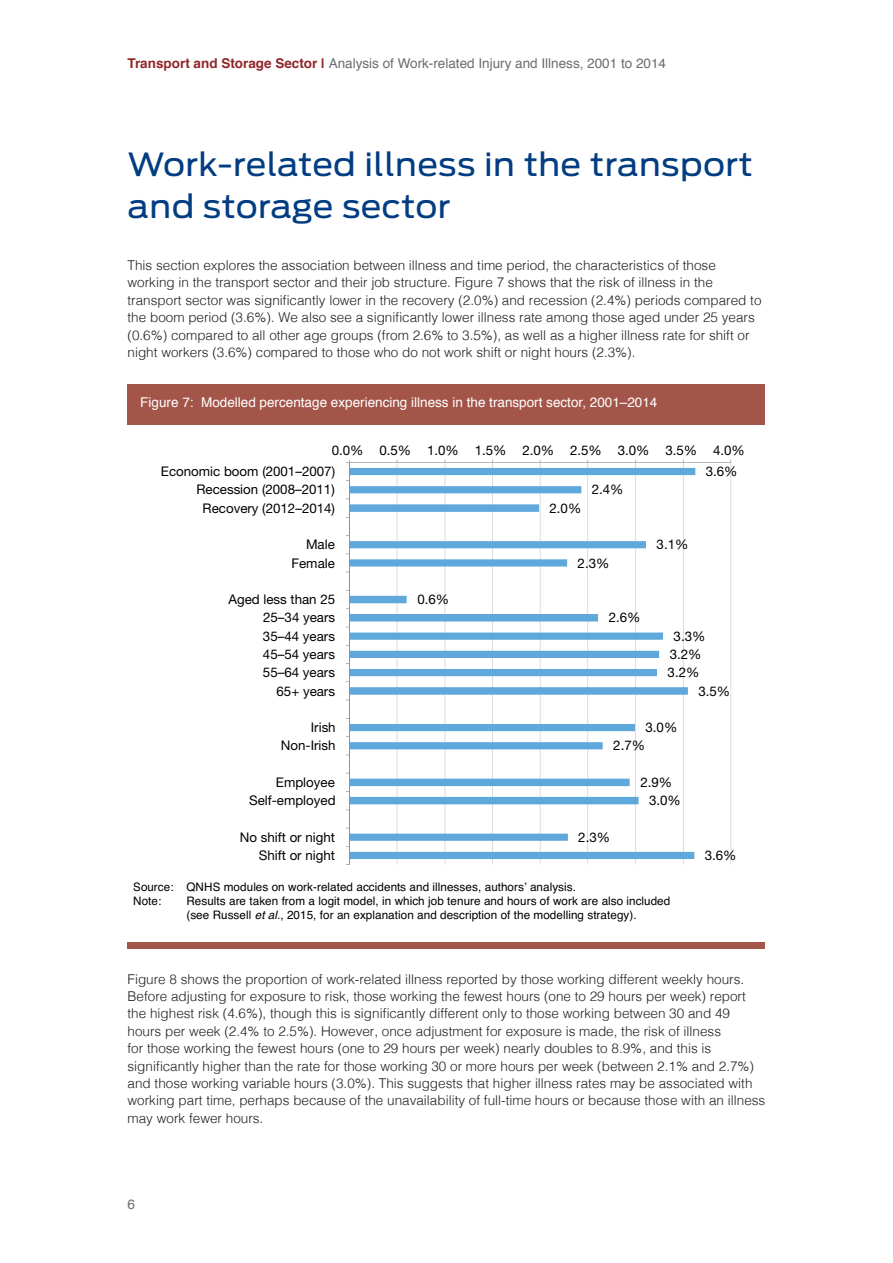
<style>
.page{position:relative;width:893px;height:1263px;background:#fff}
.page>*{position:absolute;margin:0;border:0;box-sizing:border-box;transform-origin:0 0}
.t1{font:31.8px/41.4px "Ford Antenna";letter-spacing:.01em;color:#023d82;scale:1.09 1}
.t2{font:300 13.5px/17.4px "Helvetica";color:#231f20}
.t3{font:13.5px "Helvetica";color:#6c6d70}
.t4{font:13.5px "Helvetica";color:#fff}
.t5{font:13.35px/18.3px "Helvetica Neue";color:#000001;text-align:right}
.t6{font:11.7px/14.2px "Helvetica";letter-spacing:.005em;color:#000001}
.s1{font-weight:700;color:#902729}
.s2{font-style:italic}
</style>
<div class="page">
<div style="left:128px;top:384px;width:637px;height:41px;background:#a4554a"></div>
<div style="left:128px;top:942px;width:637px;height:6px;background:#a4554a"></div>
<hr style="left:731px;top:462px;width:1px;height:402px;background:#c9cbca">
<hr style="left:730px;top:462px;width:1px;height:402px;background:#c9cbca">
<hr style="left:683px;top:462px;width:1px;height:402px;background:#c9cbca">
<hr style="left:635px;top:462px;width:1px;height:402px;background:#c9cbca">
<hr style="left:587px;top:462px;width:1px;height:402px;background:#c9cbca">
<hr style="left:540px;top:462px;width:1px;height:402px;background:#c9cbca">
<hr style="left:492px;top:462px;width:1px;height:402px;background:#c9cbca">
<hr style="left:445px;top:462px;width:1px;height:402px;background:#c9cbca">
<hr style="left:397px;top:462px;width:1px;height:402px;background:#c9cbca">
<svg style="left:350px;top:468px;width:345px;height:391px"></svg>
<hr style="left:349px;top:462px;width:382px;height:1px;background:#909293">
<hr style="left:349px;top:462px;width:1px;height:403px;background:#909293">
<p class="t3" style="left:128px;top:52px;width:540px"><span class="s1">Transport and Storage Sector |</span> Analysis of Work-related Injury and Illness, 2001 to 2014</p>
<h1 class="t1" style="left:128px;top:141px;width:575px">Work-related illness in the transport and storage sector</h1>
<p class="t2" style="left:128px;top:256px;width:635px">This section explores the association between illness and time period, the characteristics of those working in the transport sector and their job structure. Figure 7 shows that the risk of illness in the transport sector was significantly lower in the recovery (2.0%) and recession (2.4%) periods compared to the boom period (3.6%). We also see a significantly lower illness rate among those aged under 25 years (0.6%) compared to all other age groups (from 2.6% to 3.5%), as well as a higher illness rate for shift or night workers (3.6%) compared to those who do not work shift or night hours (2.3%).</p>
<p class="t4" style="left:140px;top:391px;width:519px">Figure 7: Modelled percentage experiencing illness in the transport sector, 2001–2014</p>
<p class="t5" style="left:161px;top:439px;width:585px;line-height:21.5px;text-align:left;text-indent:171px">0.0% 0.5% 1.0% 1.5% 2.0% 2.5% 3.0% 3.5% 4.0%<br>Economic boom (2001–2007)</p>
<p class="t5" style="left:196px;top:480px;width:140px;text-align:center">Recession (2008–2011)<br>Recovery (2012–2014)</p>
<p class="t5" style="left:291px;top:535px;width:45px">Male<br>Female</p>
<p class="t5" style="left:228px;top:590px;width:108px">Aged less than 25<br>25–34 years<br>35–44 years<br>45–54 years<br>55–64 years<br>65+ years</p>
<p class="t5" style="left:281px;top:718px;width:56px">Irish<br>Non-Irish</p>
<p class="t5" style="left:249px;top:773px;width:88px">Employee<br>Self-employed</p>
<p class="t5" style="left:240px;top:828px;width:97px">No shift or night<br>Shift or night</p>
<p class="t5" style="left:706px;top:462px;width:33px">3.6%</p>
<p class="t5" style="left:592px;top:480px;width:33px">2.4%</p>
<p class="t5" style="left:549px;top:499px;width:33px">2.0%</p>
<p class="t5" style="left:657px;top:535px;width:33px">3.1%</p>
<p class="t5" style="left:578px;top:553px;width:33px">2.3%</p>
<p class="t5" style="left:417px;top:590px;width:33px">0.6%</p>
<p class="t5" style="left:609px;top:608px;width:33px">2.6%</p>
<p class="t5" style="left:674px;top:627px;width:33px">3.3%</p>
<p class="t5" style="left:670px;top:645px;width:33px">3.2%</p>
<p class="t5" style="left:668px;top:663px;width:33px">3.2%</p>
<p class="t5" style="left:698px;top:681px;width:33px">3.5%</p>
<p class="t5" style="left:645px;top:718px;width:33px">3.0%</p>
<p class="t5" style="left:613px;top:736px;width:33px">2.7%</p>
<p class="t5" style="left:649px;top:773px;width:33px;text-align:left;text-indent:-9px">2.9%<br>3.0%</p>
<p class="t5" style="left:578px;top:828px;width:33px">2.3%</p>
<p class="t5" style="left:705px;top:846px;width:33px">3.6%</p>
<p class="t6" style="left:133px;top:880px;width:444px">Source: QNHS modules on work-related accidents and illnesses, authors’ analysis.<br>Note:</p>
<p class="t6" style="left:186px;top:894px;width:485px;line-height:13.8px">Results are taken from a logit model, in which job tenure and hours of work are also included (see Russell <span class="s2">et al.</span>, 2015, for an explanation and description of the modelling strategy).</p>
<p class="t2" style="left:128px;top:969px;width:639px">Figure 8 shows the proportion of work-related illness reported by those working different weekly hours.<br>Before adjusting for exposure to risk, those working the fewest hours (one to 29 hours per week) report the highest risk (4.6%), though this is significantly different only to those working between 30 and 49 hours per week (2.4% to 2.5%). However, once adjustment for exposure is made, the risk of illness<br>for those working the fewest hours (one to 29 hours per week) nearly doubles to 8.9%, and this is significantly higher than the rate for those working 30 or more hours per week (between 2.1% and 2.7%) and those working variable hours (3.0%). This suggests that higher illness rates may be associated with working part time, perhaps because of the unavailability of full-time hours or because those with an illness may work fewer hours.</p>
<p class="t3" style="left:128px;top:1194px;width:9px">6</p>
</div>
